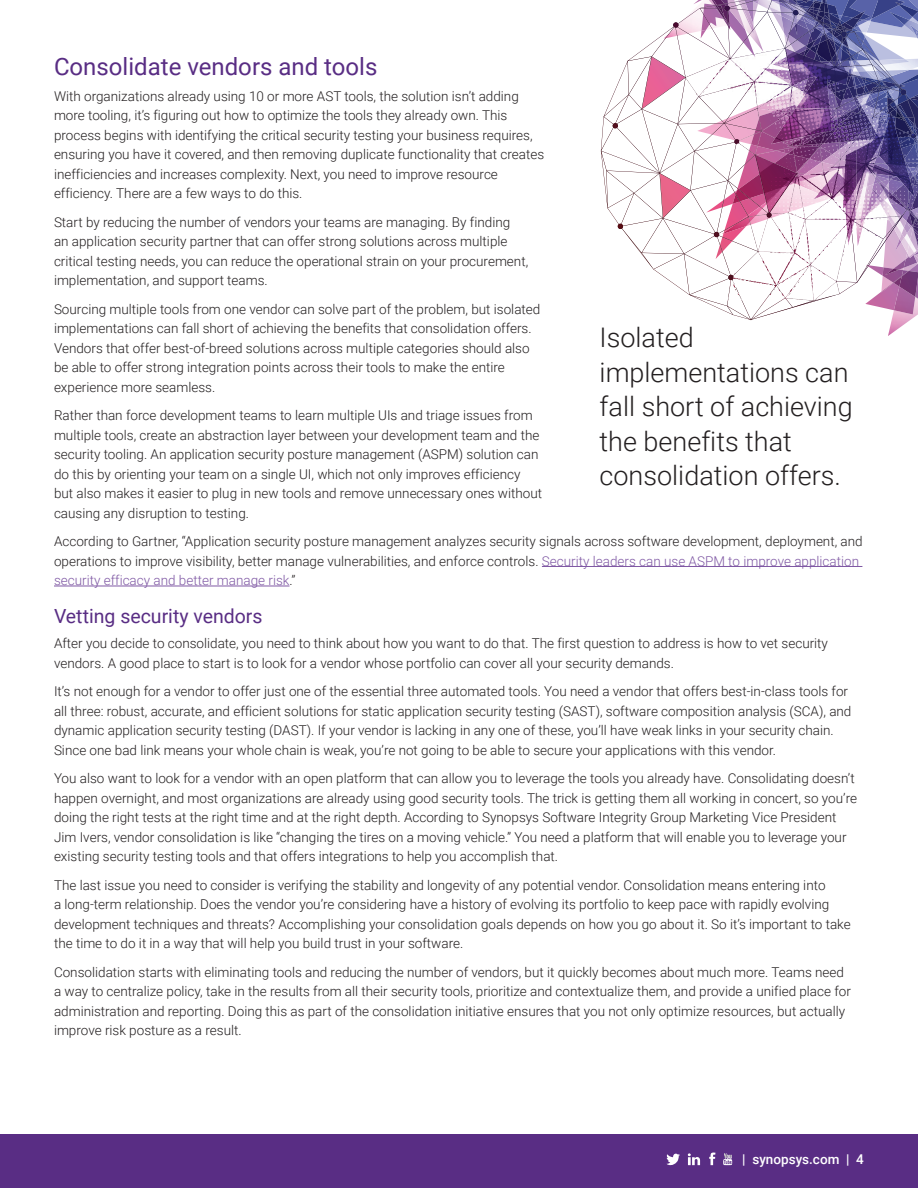
<style>
.page{position:relative;width:918px;height:1188px;background:#fff}
.page>*{position:absolute;margin:0;border:0;box-sizing:border-box;transform-origin:0 0}
.BODY_COPY{font:300 27px/34.5px "Roboto";color:#231f20}
.HEADING_1{font:24px "Roboto";color:#592d84}
.HEADING_2{font:19.5px "Roboto";color:#592d84}
.BODY_COPY-2{font:300 13.5px/19.5px "Roboto";color:#231f20}
.t1{font:500 13.5px "Roboto";color:#fff}
.s1{color:#7f58a4}
</style>
<div class="page">
<div style="left:0;top:1134px;width:918px;height:54px;background:#592d84"></div>
<svg style="left:667px;top:1153px;width:13px;height:12px"></svg>
<svg style="left:709px;top:1152px;width:7px;height:13px"></svg>
<svg style="left:723px;top:1153px;width:9px;height:12px"></svg>
<svg style="left:688px;top:1153px;width:12px;height:12px"></svg>
<img style="left:888px;top:320px;width:22px;height:16px">
<img style="left:601px;top:0;width:317px;height:320px">
<img style="left:685px;top:48px;width:111px;height:61px">
<img style="left:696px;top:68px;width:26px;height:20px">
<img style="left:730px;top:109px;width:107px;height:179px">
<img style="left:822px;top:109px;width:22px;height:26px">
<img style="left:765px;top:109px;width:29px;height:19px">
<img style="left:857px;top:109px;width:34px;height:103px">
<img style="left:857px;top:109px;width:11px;height:24px">
<hr style="left:542px;top:566px;width:320px;height:1px;background:#7f58a4">
<hr style="left:54px;top:586px;width:236px;height:1px;background:#7f58a4">
<p class="HEADING_1" style="left:54px;top:50px;width:325px">Consolidate vendors and tools</p>
<p class="BODY_COPY-2" style="left:54px;top:85px;width:492px">With organizations already using 10 or more AST tools, the solution isn’t adding more tooling, it’s figuring out how to optimize the tools they already own. This process begins with identifying the critical security testing your business requires, ensuring you have it covered, and then removing duplicate functionality that creates inefficiencies and increases complexity. Next, you need to improve resource efficiency. There are a few ways to do this.</p>
<p class="BODY_COPY-2" style="left:54px;top:211px;width:476px">Start by reducing the number of vendors your teams are managing. By finding an application security partner that can offer strong solutions across multiple critical testing needs, you can reduce the operational strain on your procurement, implementation, and support teams.</p>
<p class="BODY_COPY-2" style="left:54px;top:298px;width:488px">Sourcing multiple tools from one vendor can solve part of the problem, but isolated implementations can fall short of achieving the benefits that consolidation offers.<br>Vendors that offer best-of-breed solutions across multiple categories should also be able to offer strong integration points across their tools to make the entire experience more seamless.</p>
<p class="BODY_COPY-2" style="left:54px;top:405px;width:490px">Rather than force development teams to learn multiple UIs and triage issues from multiple tools, create an abstraction layer between your development team and the security tooling. An application security posture management (ASPM) solution can do this by orienting your team on a single UI, which not only improves efficiency but also makes it easier to plug in new tools and remove unnecessary ones without causing any disruption to testing.</p>
<p class="BODY_COPY-2" style="left:54px;top:531px;width:810px">According to Gartner, “Application security posture management analyzes security signals across software development, deployment, and operations to improve visibility, better manage vulnerabilities, and enforce controls. <span class="s1">Security leaders can use ASPM to improve application security efficacy and better manage risk</span>.”</p>
<p class="HEADING_2" style="left:54px;top:602px;width:210px">Vetting security vendors</p>
<p class="BODY_COPY-2" style="left:54px;top:633px;width:776px">After you decide to consolidate, you need to think about how you want to do that. The first question to address is how to vet security vendors. A good place to start is to look for a vendor whose portfolio can cover all your security demands.</p>
<p class="BODY_COPY-2" style="left:54px;top:681px;width:799px">It’s not enough for a vendor to offer just one of the essential three automated tools. You need a vendor that offers best-in-class tools for all three: robust, accurate, and efficient solutions for static application security testing (SAST), software composition analysis (SCA), and dynamic application security testing (DAST). If your vendor is lacking in any one of these, you’ll have weak links in your security chain.<br>Since one bad link means your whole chain is weak, you’re not going to be able to secure your applications with this vendor.</p>
<p class="BODY_COPY-2" style="left:54px;top:768px;width:805px">You also want to look for a vendor with an open platform that can allow you to leverage the tools you already have. Consolidating doesn’t happen overnight, and most organizations are already using good security tools. The trick is getting them all working in concert, so you’re doing the right tests at the right time and at the right depth. According to Synopsys Software Integrity Group Marketing Vice President Jim Ivers, vendor consolidation is like “changing the tires on a moving vehicle.” You need a platform that will enable you to leverage your existing security testing tools and that offers integrations to help you accomplish that.</p>
<p class="BODY_COPY-2" style="left:54px;top:874px;width:798px">The last issue you need to consider is verifying the stability and longevity of any potential vendor. Consolidation means entering into<br>a long-term relationship. Does the vendor you’re considering have a history of evolving its portfolio to keep pace with rapidly evolving development techniques and threats? Accomplishing your consolidation goals depends on how you go about it. So it’s important to take the time to do it in a way that will help you build trust in your software.</p>
<p class="BODY_COPY-2" style="left:54px;top:961px;width:798px">Consolidation starts with eliminating tools and reducing the number of vendors, but it quickly becomes about much more. Teams need a way to centralize policy, take in the results from all their security tools, prioritize and contextualize them, and provide a unified place for administration and reporting. Doing this as part of the consolidation initiative ensures that you not only optimize resources, but actually improve risk posture as a result.</p>
<p class="BODY_COPY" style="left:600px;top:319px;width:255px">Isolated implementations can fall short of achieving the benefits that consolidation offers.</p>
<p class="t1" style="left:742px;top:1149px;width:123px">| synopsys.com | 4</p>
</div>
